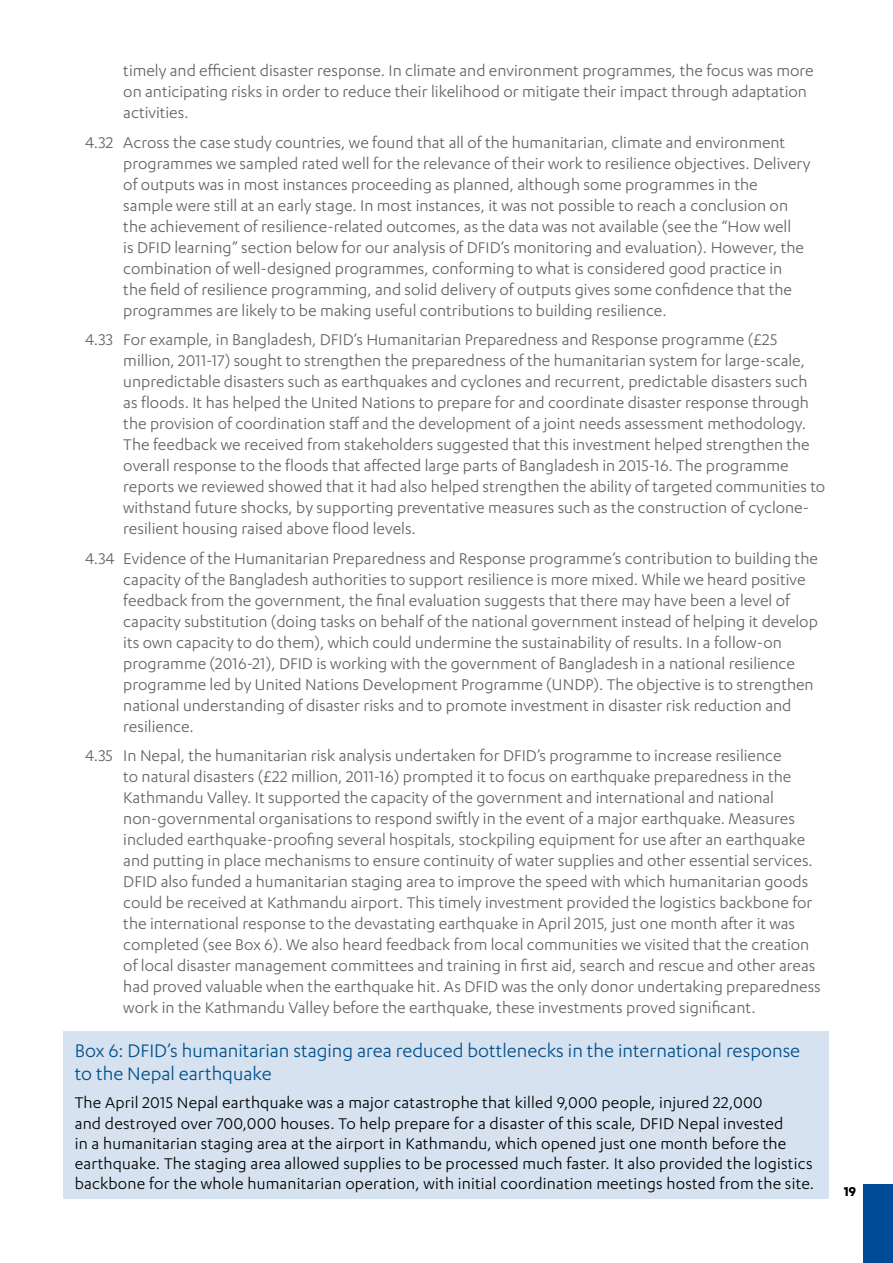
<style>
.page{position:relative;width:893px;height:1263px;background:#fff}
.page>*{position:absolute;margin:0;border:0;box-sizing:border-box;transform-origin:0 0}
.t1{font:21px/22.5px "Karbon";color:#004f8b}
.t2{font:18px/21px "Karbon";color:#646363}
.t3{font:18px/20.2px "Karbon";letter-spacing:.01em;color:#000}
.t4{font:700 15px "Karbon";color:#000}
</style>
<div class="page">
<div style="left:863px;top:1184px;width:30px;height:79px;background:#004b97"></div>
<div style="left:64px;top:1031px;width:765px;height:168px;background:#d6e2ef"></div>
<p class="t2" style="left:123px;top:60px;width:692px">timely and efficient disaster response. In climate and environment programmes, the focus was more on anticipating risks in order to reduce their likelihood or mitigate their impact through adaptation activities.</p>
<p class="t2" style="left:123px;top:131px;width:689px;text-indent:-38px">4.32 Across the case study countries, we found that all of the humanitarian, climate and environment programmes we sampled rated well for the relevance of their work to resilience objectives. Delivery of outputs was in most instances proceeding as planned, although some programmes in the sample were still at an early stage. In most instances, it was not possible to reach a conclusion on the achievement of resilience-related outcomes, as the data was not available (see the “How well<br>is DFID learning” section below for our analysis of DFID’s monitoring and evaluation). However, the combination of well-designed programmes, conforming to what is considered good practice in<br>the field of resilience programming, and solid delivery of outputs gives some confidence that the programmes are likely to be making useful contributions to building resilience.</p>
<p class="t2" style="left:123px;top:329px;width:703px;text-indent:-38px">4.33 For example, in Bangladesh, DFID’s Humanitarian Preparedness and Response programme (£25 million, 2011-17) sought to strengthen the preparedness of the humanitarian system for large-scale, unpredictable disasters such as earthquakes and cyclones and recurrent, predictable disasters such as floods. It has helped the United Nations to prepare for and coordinate disaster response through the provision of coordination staff and the development of a joint needs assessment methodology.<br>The feedback we received from stakeholders suggested that this investment helped strengthen the overall response to the floods that affected large parts of Bangladesh in 2015-16. The programme reports we reviewed showed that it had also helped strengthen the ability of targeted communities to withstand future shocks, by supporting preventative measures such as the construction of cyclone&shy;resilient housing raised above flood levels.</p>
<p class="t2" style="left:123px;top:547px;width:696px;text-indent:-38px">4.34 Evidence of the Humanitarian Preparedness and Response programme’s contribution to building the capacity of the Bangladesh authorities to support resilience is more mixed. While we heard positive feedback from the government, the final evaluation suggests that there may have been a level of capacity substitution (doing tasks on behalf of the national government instead of helping it develop its own capacity to do them), which could undermine the sustainability of results. In a follow-on programme (2016-21), DFID is working with the government of Bangladesh in a national resilience programme led by United Nations Development Programme (UNDP). The objective is to strengthen national understanding of disaster risks and to promote investment in disaster risk reduction and resilience.</p>
<p class="t2" style="left:123px;top:745px;width:699px;text-indent:-38px">4.35 In Nepal, the humanitarian risk analysis undertaken for DFID’s programme to increase resilience<br>to natural disasters (£22 million, 2011-16) prompted it to focus on earthquake preparedness in the Kathmandu Valley. It supported the capacity of the government and international and national non-governmental organisations to respond swiftly in the event of a major earthquake. Measures included earthquake-proofing several hospitals, stockpiling equipment for use after an earthquake and putting in place mechanisms to ensure continuity of water supplies and other essential services.<br>DFID also funded a humanitarian staging area to improve the speed with which humanitarian goods could be received at Kathmandu airport. This timely investment provided the logistics backbone for the international response to the devastating earthquake in April 2015, just one month after it was completed (see Box 6). We also heard feedback from local communities we visited that the creation of local disaster management committees and training in first aid, search and rescue and other areas had proved valuable when the earthquake hit. As DFID was the only donor undertaking preparedness work in the Kathmandu Valley before the earthquake, these investments proved significant.</p>
<p class="t1" style="left:75px;top:1039px;width:727px">Box 6: DFID’s humanitarian staging area reduced bottlenecks in the international response to the Nepal earthquake</p>
<p class="t3" style="left:75px;top:1092px;width:741px">The April 2015 Nepal earthquake was a major catastrophe that killed 9,000 people, injured 22,000<br>and destroyed over 700,000 houses. To help prepare for a disaster of this scale, DFID Nepal invested<br>in a humanitarian staging area at the airport in Kathmandu, which opened just one month before the earthquake. The staging area allowed supplies to be processed much faster. It also provided the logistics backbone for the whole humanitarian operation, with initial coordination meetings hosted from the site.</p>
<p class="t4" style="left:844px;top:1183px;width:14px">19</p>
</div>
